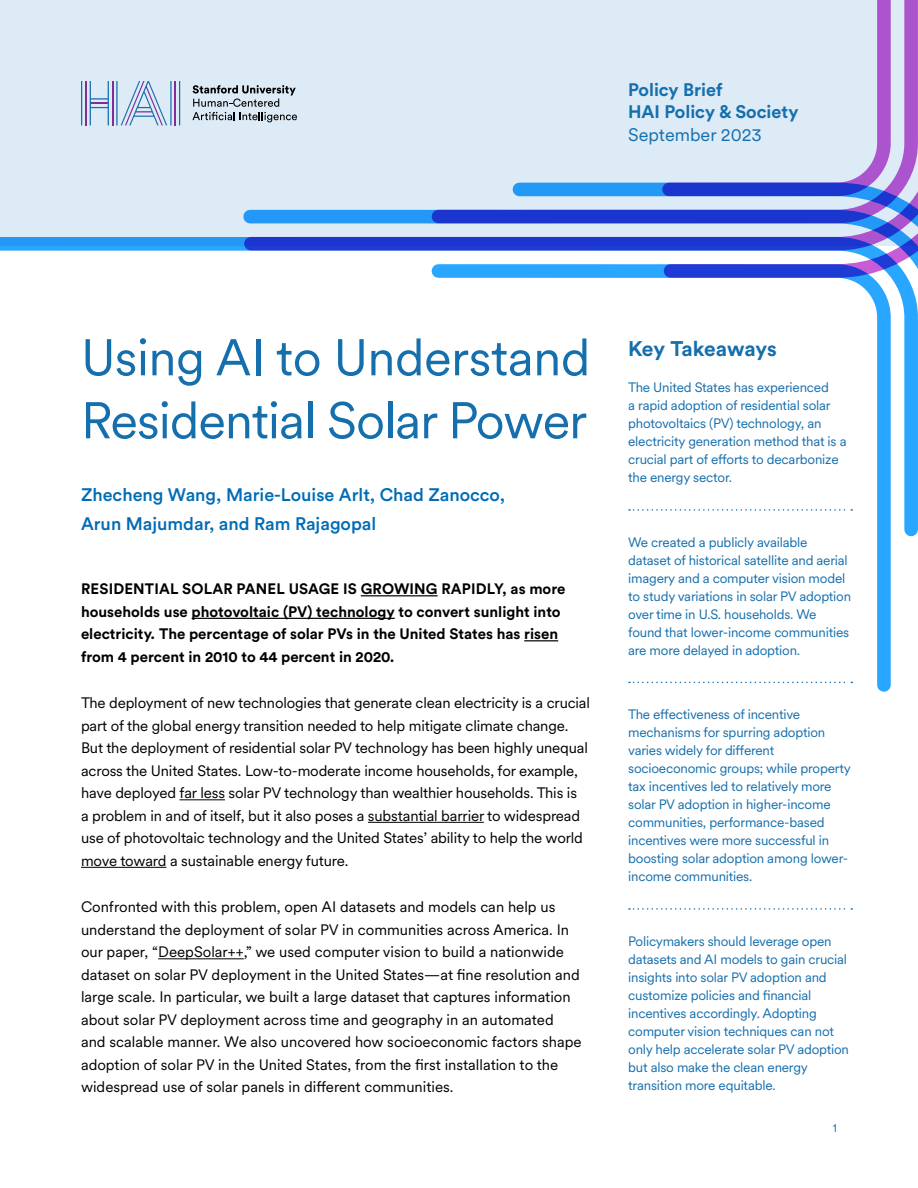
<style>
.page{position:relative;width:918px;height:1188px;background:#fff}
.page>*{position:absolute;margin:0;border:0;box-sizing:border-box;transform-origin:0 0}
.t1{font:51px/63px "Circular XX";letter-spacing:-.02em;color:#166fad}
.t2{font:700 21px "Circular Std";letter-spacing:-.005em;color:#166fad}
.t3{font:500 18px/28.5px "Circular Std";color:#006cb6}
.t4{font:700 18px/22.5px "Circular Std";color:#166fad}
.t5{font:18px "Circular XX";color:#166fad}
.t6{font:15px/22.5px "Circular XX";letter-spacing:-.01em;color:#000}
.t7{font:700 15px/22.5px "Circular Std";color:#000}
.t8{font:13.5px/18px "Circular XX";letter-spacing:-.015em;color:#166fad}
.t9{font:12px "Circular XX";color:#166fad}
</style>
<div class="page">
<div style="left:0;top:0;width:918px;height:246px;background:#ddebf6"></div>
<svg style="left:432px;top:0;width:486px;height:210px"></svg>
<svg style="left:662px;top:0;width:229px;height:183px"></svg>
<svg style="left:513px;top:183px;width:405px;height:27px"></svg>
<svg style="left:243px;top:210px;width:675px;height:387px"></svg>
<svg style="left:0;top:237px;width:918px;height:299px"></svg>
<svg style="left:432px;top:264px;width:459px;height:428px"></svg>
<svg style="left:629px;top:509px;width:223px;height:2px"></svg>
<svg style="left:629px;top:682px;width:223px;height:1px"></svg>
<svg style="left:629px;top:908px;width:223px;height:2px"></svg>
<hr style="left:361px;top:595px;width:77px;height:1px;background:#000">
<hr style="left:192px;top:618px;width:203px;height:1px;background:#000">
<hr style="left:524px;top:640px;width:34px;height:1px;background:#000">
<hr style="left:180px;top:799px;width:45px;height:1px;background:#000">
<hr style="left:368px;top:822px;width:116px;height:1px;background:#000">
<hr style="left:81px;top:867px;width:85px;height:1px;background:#000">
<hr style="left:158px;top:958px;width:86px;height:1px;background:#000">
<svg style="left:81px;top:81px;width:99px;height:44px"></svg>
<svg style="left:192px;top:85px;width:105px;height:37px"></svg>
<p class="t4" style="left:628px;top:78px;width:172px">Policy Brief<br>HAI Policy &amp; Society</p>
<p class="t5" style="left:628px;top:122px;width:135px">September 2023</p>
<h1 class="t1" style="left:81px;top:324px;width:511px">Using AI to Understand<br>Residential Solar Power</h1>
<p class="t3" style="left:81px;top:480px;width:426px">Zhecheng Wang, Marie-Louise Arlt, Chad Zanocco,<br>Arun Majumdar, and Ram Rajagopal</p>
<p class="t7" style="left:81px;top:577px;width:486px">RESIDENTIAL SOLAR PANEL USAGE IS GROWING RAPIDLY, as more households use photovoltaic (PV) technology to convert sunlight into electricity. The percentage of solar PVs in the United States has risen from 4 percent in 2010 to 44 percent in 2020.</p>
<p class="t6" style="left:81px;top:691px;width:511px">The deployment of new technologies that generate clean electricity is a crucial part of the global energy transition needed to help mitigate climate change.<br>But the deployment of residential solar PV technology has been highly unequal across the United States. Low-to-moderate income households, for example, have deployed far less solar PV technology than wealthier households. This is<br>a problem in and of itself, but it also poses a substantial barrier to widespread use of photovoltaic technology and the United States’ ability to help the world move toward a sustainable energy future.</p>
<p class="t6" style="left:81px;top:895px;width:502px">Confronted with this problem, open AI datasets and models can help us understand the deployment of solar PV in communities across America. In our paper, “DeepSolar++,” we used computer vision to build a nationwide dataset on solar PV deployment in the United States—at fine resolution and large scale. In particular, we built a large dataset that captures information about solar PV deployment across time and geography in an automated and scalable manner. We also uncovered how socioeconomic factors shape adoption of solar PV in the United States, from the first installation to the widespread use of solar panels in different communities.</p>
<h2 class="t2" style="left:628px;top:335px;width:150px">Key Takeaways</h2>
<p class="t8" style="left:628px;top:378px;width:220px">The United States has experienced<br>a rapid adoption of residential solar photovoltaics (PV) technology, an electricity generation method that is a crucial part of efforts to decarbonize the energy sector.</p>
<p class="t8" style="left:628px;top:532px;width:225px">We created a publicly available dataset of historical satellite and aerial imagery and a computer vision model to study variations in solar PV adoption over time in U.S. households. We found that lower-income communities are more delayed in adoption.</p>
<p class="t8" style="left:628px;top:705px;width:224px">The effectiveness of incentive mechanisms for spurring adoption varies widely for different socioeconomic groups; while property tax incentives led to relatively more solar PV adoption in higher-income communities, performance-based incentives were more successful in boosting solar adoption among lower&shy;income communities.</p>
<p class="t8" style="left:628px;top:931px;width:222px">Policymakers should leverage open datasets and AI models to gain crucial insights into solar PV adoption and customize policies and financial incentives accordingly. Adopting computer vision techniques can not only help accelerate solar PV adoption but also make the clean energy transition more equitable.</p>
<p class="t9" style="left:833px;top:1119px;width:6px">1</p>
</div>
